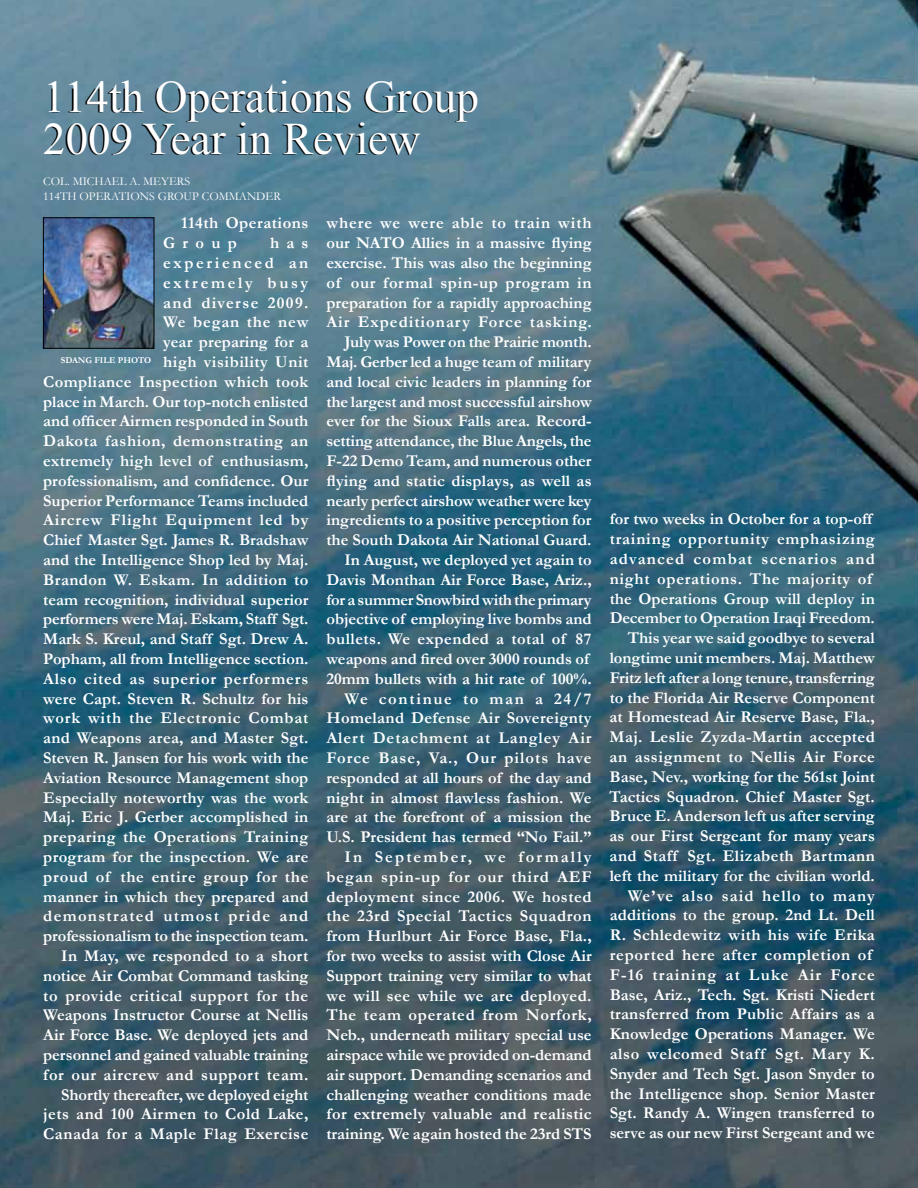
<style>
.page{position:relative;width:918px;height:1188px;background:#fff}
.page>*{position:absolute;margin:0;border:0;box-sizing:border-box;transform-origin:0 0}
.t1{font:45px/42px "Times New Roman";color:#fff}
.t2{font:700 16.5px/19.8px "Garamond";color:#fff;text-align:right}
.t3{font:12px/14.4px "Garamond";color:#fff}
.t4{font:700 9px "Garamond";color:#fff}
</style>
<div class="page">
<img style="left:0;top:0;width:918px;height:1188px">
<img style="left:45px;top:220px;width:107px;height:126px">
<div style="left:43px;top:218px;width:111px;height:130px;border:1px solid #000"></div>
<svg style="left:52px;top:89px;width:424px;height:66px;background:#496a7b"></svg>
<h1 class="t1" style="left:43px;top:76px;width:437px">114th Operations Group<br>2009 Year in Review</h1>
<p class="t3" style="left:43px;top:174px;width:239px">COL. MICHAEL A. MEYERS<br>114TH OPERATIONS GROUP COMMANDER</p>
<p class="t2" style="left:163px;top:213px;width:147px;text-align:left;text-indent:18px">114th Operations<br>Group</p>
<p class="t2" style="left:43px;top:233px;width:267px">has<br>experienced an<br>extremely busy<br>and diverse 2009.<br>We began the new<br>year preparing for a<br>high visibility Unit<br>Compliance Inspection which took place in March. Our top-notch enlisted and officer Airmen responded in South<br>Dakota fashion, demonstrating an extremely high level of enthusiasm, professionalism, and confidence. Our<br>Superior Performance Teams included<br>Aircrew Flight Equipment led by<br>Chief Master Sgt. James R. Bradshaw and the Intelligence Shop led by Maj.<br>Brandon W. Eskam. In addition to team recognition, individual superior performers were Maj. Eskam, Staff Sgt.<br>Mark S. Kreul, and Staff Sgt. Drew A.<br>Popham, all from Intelligence section.<br>Also cited as superior performers were Capt. Steven R. Schultz for his work with the Electronic Combat and Weapons area, and Master Sgt.<br>Steven R. Jansen for his work with the<br>Aviation Resource Management shop<br>Especially noteworthy was the work<br>Maj. Eric J. Gerber accomplished in preparing the Operations Training program for the inspection. We are proud of the entire group for the manner in which they prepared and demonstrated utmost pride and professionalism to the inspection team.<br>In May, we responded to a short notice Air Combat Command tasking to provide critical support for the<br>Weapons Instructor Course at Nellis<br>Air Force Base. We deployed jets and personnel and gained valuable training for our aircrew and support team.<br>Shortly thereafter, we deployed eight jets and 100 Airmen to Cold Lake,<br>Canada for a Maple Flag Exercise</p>
<p class="t4" style="left:61px;top:355px;width:7px">SDA</p>
<p class="t4" style="left:78px;top:355px;width:75px">NG File Photo</p>
<p class="t2" style="left:326px;top:213px;width:267px">where we were able to train with our NATO Allies in a massive flying exercise. This was also the beginning of our formal spin-up program in preparation for a rapidly approaching Air Expeditionary Force tasking.<br>July was Power on the Prairie month.<br>Maj. Gerber led a huge team of military and local civic leaders in planning for the largest and most successful airshow ever for the Sioux Falls area. Record&shy;setting attendance, the Blue Angels, the F-22 Demo Team, and numerous other flying and static displays, as well as nearly perfect airshow weather were key ingredients to a positive perception for the South Dakota Air National Guard.<br>In August, we deployed yet again to Davis Monthan Air Force Base, Ariz., for a summer Snowbird with the primary objective of employing live bombs and bullets. We expended a total of 87 weapons and fired over 3000 rounds of 20mm bullets with a hit rate of 100%.<br>We continue to man a 24/7<br>Homeland Defense Air Sovereignty Alert Detachment at Langley Air Force Base, Va., Our pilots have responded at all hours of the day and night in almost flawless fashion. We are at the forefront of a mission the U.S. President has termed “No Fail.” In September, we formally began spin-up for our third AEF deployment since 2006. We hosted the 23rd Special Tactics Squadron from Hurlburt Air Force Base, Fla., for two weeks to assist with Close Air Support training very similar to what we will see while we are deployed.<br>The team operated from Norfork, Neb., underneath military special use airspace while we provided on-demand air support. Demanding scenarios and challenging weather conditions made for extremely valuable and realistic training. We again hosted the 23rd STS</p>
<p class="t2" style="left:610px;top:509px;width:267px">for two weeks in October for a top-off training opportunity emphasizing advanced combat scenarios and night operations. The majority of the Operations Group will deploy in December to Operation Iraqi Freedom.<br>This year we said goodbye to several longtime unit members. Maj. Matthew Fritz left after a long tenure, transferring to the Florida Air Reserve Component at Homestead Air Reserve Base, Fla., Maj. Leslie Zyzda-Martin accepted an assignment to Nellis Air Force Base, Nev., working for the 561st Joint Tactics Squadron. Chief Master Sgt.<br>Bruce E. Anderson left us after serving as our First Sergeant for many years and Staff Sgt. Elizabeth Bartmann left the military for the civilian world.<br>We’ve also said hello to many additions to the group. 2nd Lt. Dell R. Schledewitz with his wife Erika reported here after completion of F-16 training at Luke Air Force Base, Ariz., Tech. Sgt. Kristi Niedert transferred from Public Affairs as a Knowledge Operations Manager. We also welcomed Staff Sgt. Mary K.<br>Snyder and Tech Sgt. Jason Snyder to the Intelligence shop. Senior Master Sgt. Randy A. Wingen transferred to serve as our new First Sergeant and we</p>
</div>
